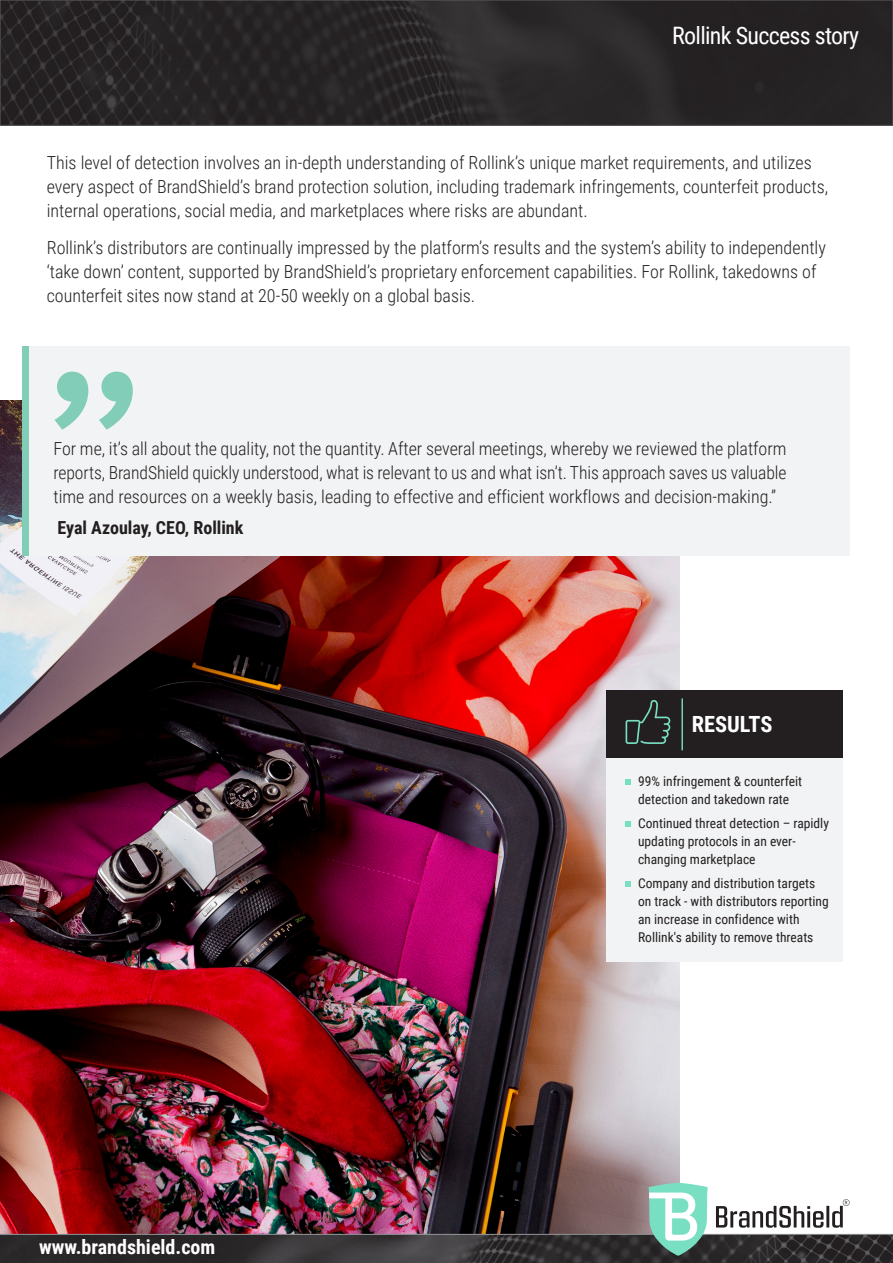
<style>
.page{position:relative;width:893px;height:1263px;background:#fff}
.page>*{position:absolute;margin:0;border:0;box-sizing:border-box;transform-origin:0 0}
.t1{font:24px "Roboto Condensed";letter-spacing:-.03em;color:#fff}
.t2{font:700 22.35px "Roboto Condensed";color:#fff}
.t3{font:700 19.95px "Roboto Condensed";color:#fff}
.t4{font:300 18px/24.2px "Roboto Condensed";color:#231f20}
.t5{font:700 18px "Roboto Condensed";color:#231f20}
.Paragraph_Style_1{font:13.5px/18px "Roboto Condensed";color:#231f20}
</style>
<div class="page">
<img style="left:2px;top:2px;width:889px;height:121px">
<img style="left:0;top:401px;width:680px;height:782px">
<div style="left:29px;top:346px;width:820px;height:210px;background:#f2f3f4"></div>
<svg style="left:55px;top:372px;width:78px;height:58px"></svg>
<div style="left:22px;top:346px;width:7px;height:210px;background:#82cdb8"></div>
<img style="left:0;top:1183px;width:893px;height:80px">
<div style="left:607px;top:690px;width:236px;height:271px;background:#f2f3f4"></div>
<div style="left:607px;top:690px;width:236px;height:67px;background:#231f20"></div>
<hr style="left:681px;top:698px;width:2px;height:52px;background:#78dfc2">
<svg style="left:626px;top:700px;width:44px;height:44px"></svg>
<svg style="left:625px;top:779px;width:5px;height:5px"></svg>
<svg style="left:625px;top:881px;width:5px;height:5px"></svg>
<svg style="left:625px;top:821px;width:5px;height:5px"></svg>
<p class="t1" style="left:672px;top:19px;width:188px">Rollink Success story</p>
<p class="t4" style="left:47px;top:150px;width:783px">This level of detection involves an in-depth understanding of Rollinks’ unique market requirements, and utilizes every aspect of BrandShields’ brand protection solution, including trademark infringements, counterfeit products, internal operations, social media, and marketplaces where risks are abundant.</p>
<p class="t4" style="left:47px;top:235px;width:781px">Rollinks’ distributors are continually impressed by the platforms’ results and the systems’ ability to independently ‘take down’ content, supported by BrandShields’ proprietary enforcement capabilities. For Rollink, takedowns of counterfeit sites now stand at 20-50 weekly on a global basis.</p>
<p class="t4" style="left:53px;top:436px;width:735px;text-align:justify">For me s’i t, all about the quality, not the quantity. After several meetings, whereby we reviewed the platform reports, BrandShield quickly understood, what is relevant to us and what isn .t’ This approach saves us valuable time and resources on a weekly basis, leading to effective and efficient workflows and decision-making “.</p>
<p class="t5" style="left:58px;top:515px;width:187px">Eyal Azoulay, CEO, Rollink</p>
<p class="t2" style="left:692px;top:709px;width:82px">RESULTS</p>
<p class="t3" style="left:39px;top:1233px;width:178px">www.brandshield.com</p>
<p class="Paragraph_Style_1" style="left:638px;top:772px;width:166px">99% infringement &amp; counterfeit detection and takedown rate</p>
<p class="Paragraph_Style_1" style="left:638px;top:814px;width:192px">Continued threat detection – rapidly</p>
<p class="Paragraph_Style_1" style="left:638px;top:850px;width:119px">changing marketplace</p>
<p class="Paragraph_Style_1" style="left:638px;top:832px;width:159px">updating protocols in an ever-</p>
<p class="Paragraph_Style_1" style="left:638px;top:874px;width:192px">Company and distribution targets on track - with distributors reporting an increase in confidence with Rollinks' ability to remove threats</p>
</div>
